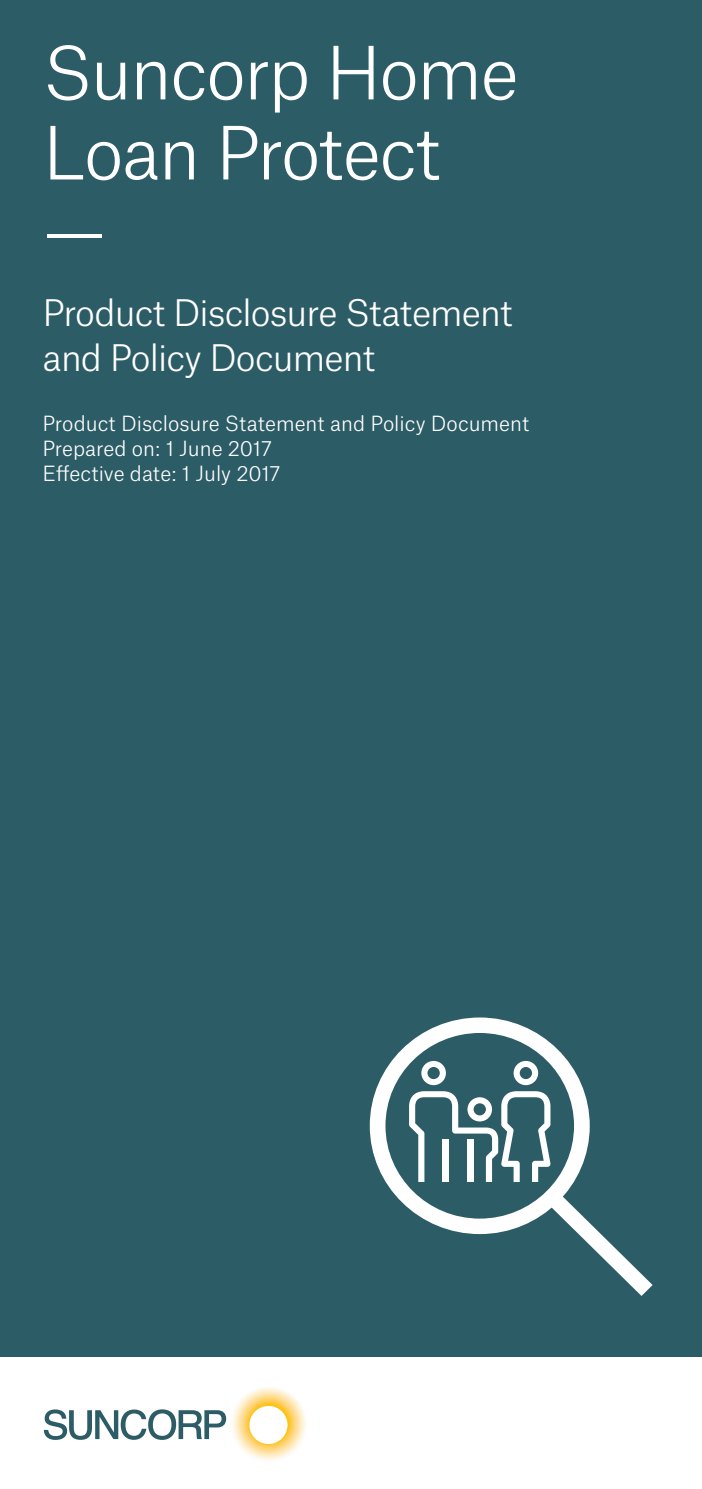
<style>
.page{position:relative;width:702px;height:1489px;background:#fff}
.page>*{position:absolute;margin:0;border:0;box-sizing:border-box;transform-origin:0 0}
.t1{font:300 70px/80px "Atlas Grotesk";letter-spacing:-.025em;color:#fff}
.t2{font:300 35px/45px "Atlas Grotesk";letter-spacing:-.025em;color:#fff}
.t3{font:300 20px/25px "Atlas Grotesk";color:#fff}
</style>
<div class="page">
<div style="left:0;top:0;width:702px;height:1357px;background:#2c5c66"></div>
<svg style="left:44px;top:1409px;width:182px;height:30px"></svg>
<img style="left:233px;top:1387px;width:73px;height:73px">
<svg style="left:370px;top:1017px;width:219px;height:216px"></svg>
<svg style="left:542px;top:1187px;width:110px;height:108px"></svg>
<svg style="left:421px;top:1060px;width:25px;height:25px"></svg>
<svg style="left:513px;top:1060px;width:25px;height:25px"></svg>
<svg style="left:409px;top:1091px;width:141px;height:90px"></svg>
<div style="left:467px;top:1139px;width:6px;height:42px;background:#fff"></div>
<h1 class="t1" style="left:43px;top:26px;width:477px">Suncorp Home<br>Loan Protect —</h1>
<h2 class="t2" style="left:43px;top:286px;width:471px">Product Disclosure Statement and Policy Document</h2>
<p class="t3" style="left:43px;top:409px;width:488px">Product Disclosure Statement and Policy Document<br>Prepared on: 1 June 2017<br>Effective date: 1 July 2017</p>
</div>
